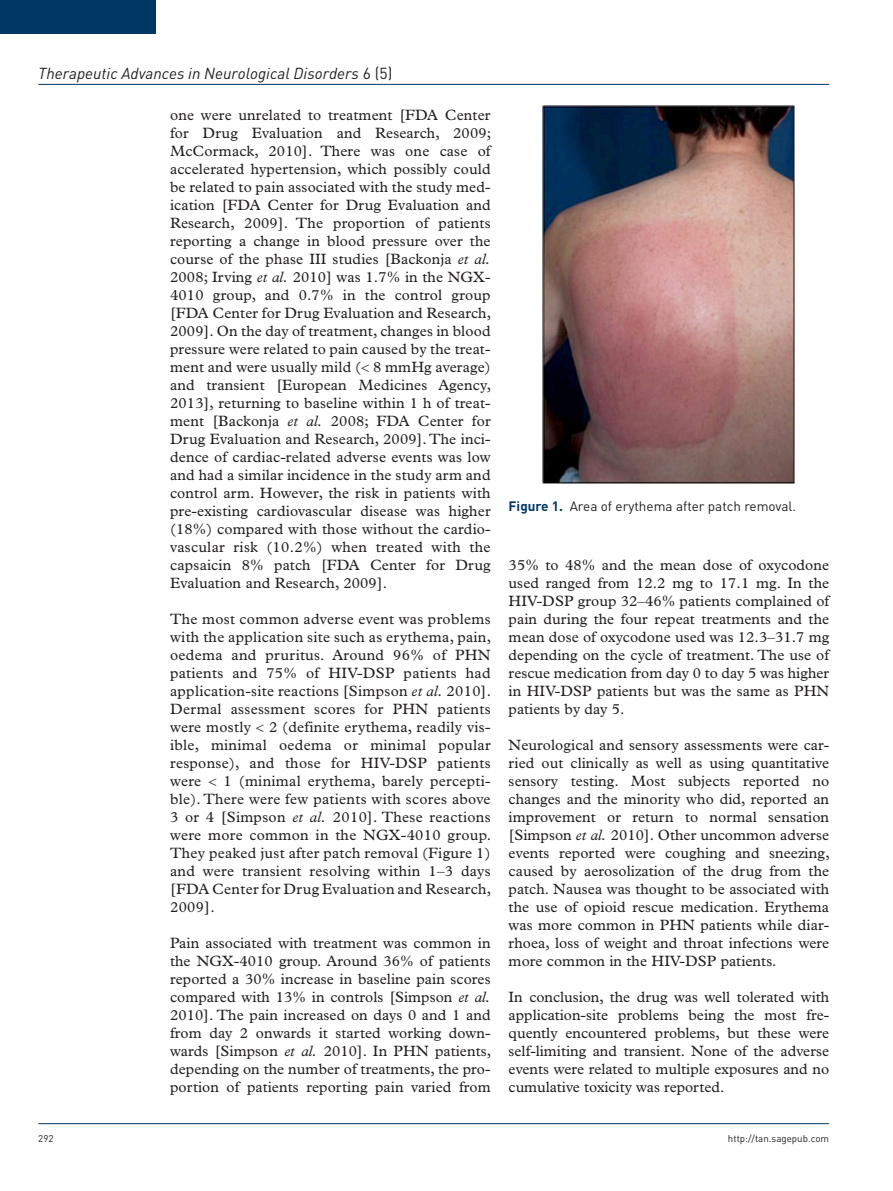
<style>
.page{position:relative;width:893px;height:1191px;background:#fff}
.page>*{position:absolute;margin:0;border:0;box-sizing:border-box;transform-origin:0 0}
.t1{font:italic 15.75px "DIN";color:#231f20}
.Text-Indent{font:15px/18px "Plantin Std";letter-spacing:.005em;color:#231f20;text-align:justify}
.FG{font:13.5px "DIN";color:#231f20}
.t2{font:9.75px "DIN";color:#231f20}
.s1{font-style:normal}
.s2{font-style:italic}
.s3{font-weight:700;color:#003865}
</style>
<div class="page">
<hr style="left:38px;top:84px;width:791px;height:1px;background:#003865">
<hr style="left:38px;top:1123px;width:791px;height:1px;background:#003865">
<div style="left:0;top:0;width:155px;height:34px;background:#003865"></div>
<img style="left:543px;top:106px;width:252px;height:377px">
<p class="t1" style="left:38px;top:63px;width:356px">Therapeutic Advances in Neurological Disorders <span class="s1">6 (5)</span></p>
<p class="Text-Indent" style="left:170px;top:106px;width:323px">one were unrelated to treatment [FDA Center for Drug Evaluation and Research, 2009; McCormack, 2010]. There was one case of accelerated hypertension, which possibly could be related to pain associated with the study med&shy;ication [FDA Center for Drug Evaluation and Research, 2009]. The proportion of patients reporting a change in blood pressure over the course of the phase III studies [Backonja <span class="s2">et al.<br></span>2008; Irving <span class="s2">et al.</span> 2010] was 1.7% in the NGX-4010 group, and 0.7% in the control group [FDA Center for Drug Evaluation and Research, 2009]. On the day of treatment, changes in blood pressure were related to pain caused by the treat&shy;ment and were usually mild ( 8 mmHg average) and transient [European Medicines Agency, 2013], returning to baseline within 1 h of treat&shy;ment [Backonja <span class="s2">et al.</span> 2008; FDA Center for Drug Evaluation and Research, 2009]. The inci&shy;dence of cardiac-related adverse events was low and had a similar incidence in the study arm and control arm. However, the risk in patients with pre-existing cardiovascular disease was higher (18%) compared with those without the cardio&shy;vascular risk (10.2%) when treated with the capsaicin 8% patch [FDA Center for Drug Evaluation and Research, 2009].</p>
<p class="Text-Indent" style="left:170px;top:610px;width:323px">The most common adverse event was problems with the application site such as erythema, pain, oedema and pruritus. Around 96% of PHN patients and 75% of HIV-DSP patients had application-site reactions [Simpson <span class="s2">et al.</span> 2010].<br>Dermal assessment scores for PHN patients were mostly 2 (definite erythema, readily vis&shy;ible, minimal oedema or minimal popular response), and those for HIV-DSP patients were</p>
<p class="Text-Indent" style="left:170px;top:772px;width:323px;text-indent:54px">1 (minimal erythema, barely percepti&shy;ble). There were few patients with scores above 3 or 4 [Simpson <span class="s2">et al.</span> 2010]. These reactions were more common in the NGX-4010 group.<br>They peaked just after patch removal (Figure 1) and were transient resolving within 1–3 days [FDA Center for Drug Evaluation and Research, 2009].</p>
<p class="Text-Indent" style="left:170px;top:934px;width:323px">Pain associated with treatment was common in the NGX-4010 group. Around 36% of patients reported a 30% increase in baseline pain scores compared with 13% in controls [Simpson <span class="s2">et al.<br></span>2010]. The pain increased on days 0 and 1 and from day 2 onwards it started working down&shy;wards [Simpson <span class="s2">et al.</span> 2010]. In PHN patients, depending on the number of treatments, the pro&shy;portion of patients reporting pain varied from</p>
<p class="FG" style="left:509px;top:497px;width:289px"><span class="s3">Figure 1.</span> Area of erythema after patch removal.</p>
<p class="Text-Indent" style="left:509px;top:556px;width:322px">35% to 48% and the mean dose of oxycodone used ranged from 12.2 mg to 17.1 mg. In the HIV-DSP group 32–46% patients complained of pain during the four repeat treatments and the mean dose of oxycodone used was 12.3–31.7 mg depending on the cycle of treatment. The use of rescue medication from day 0 to day 5 was higher in HIV-DSP patients but was the same as PHN patients by day 5.</p>
<p class="Text-Indent" style="left:509px;top:736px;width:323px">Neurological and sensory assessments were car&shy;ried out clinically as well as using quantitative sensory testing. Most subjects reported no changes and the minority who did, reported an improvement or return to normal sensation [Simpson <span class="s2">et al.</span> 2010]. Other uncommon adverse events reported were coughing and sneezing, caused by aerosolization of the drug from the patch. Nausea was thought to be associated with the use of opioid rescue medication. Erythema was more common in PHN patients while diar&shy;rhoea, loss of weight and throat infections were more common in the HIV-DSP patients.</p>
<p class="Text-Indent" style="left:509px;top:988px;width:322px">In conclusion, the drug was well tolerated with application-site problems being the most fre&shy;quently encountered problems, but these were self-limiting and transient. None of the adverse events were related to multiple exposures and no cumulative toxicity was reported.</p>
<p class="t2" style="left:38px;top:1132px;width:17px">292</p>
<p class="t2" style="left:728px;top:1132px;width:103px">http://tan.sagepub.com</p>
</div>
